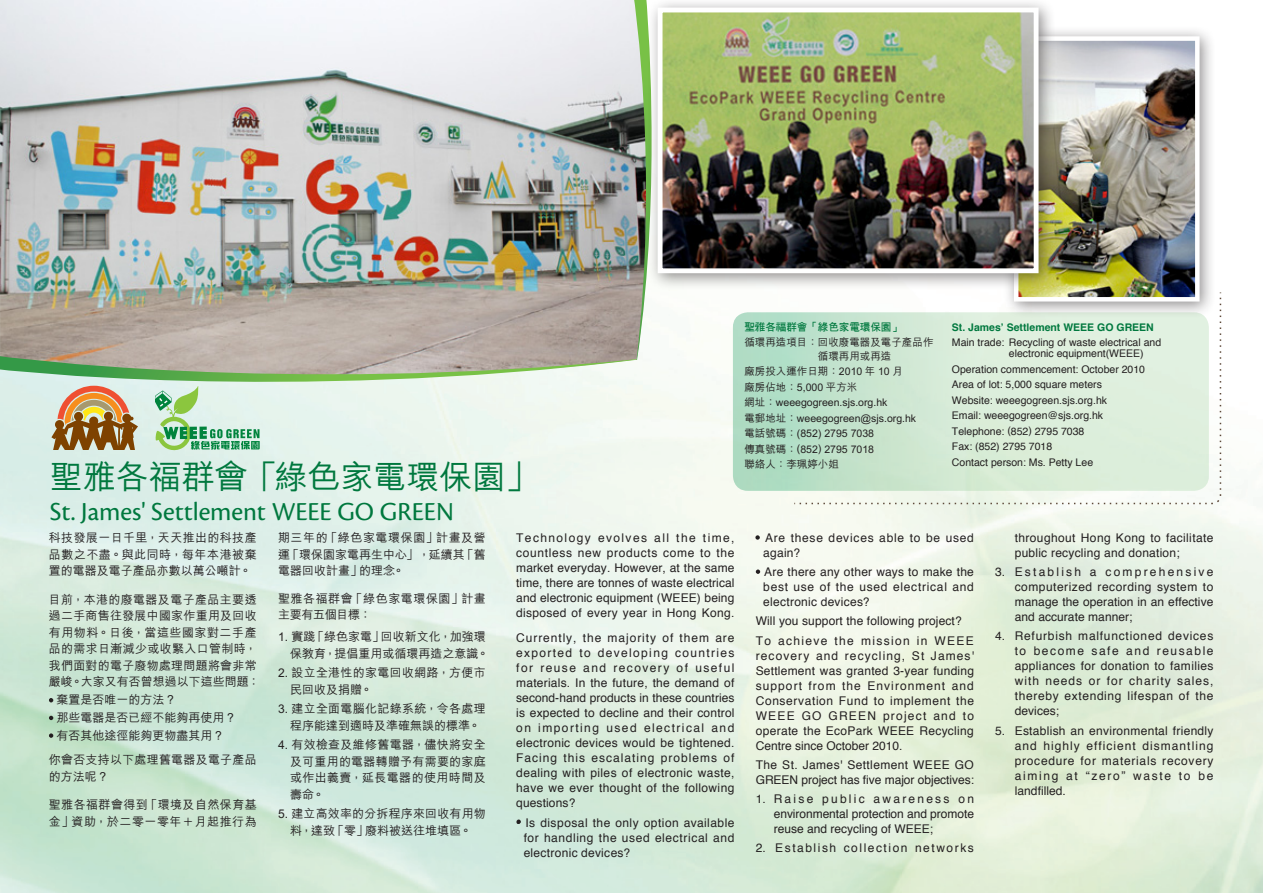
<style>
.page{position:relative;width:1263px;height:893px;background:#fff}
.page>*{position:absolute;margin:0;border:0;box-sizing:border-box;transform-origin:0 0}
.Chinese_Body_Text{font:500 33px "M Hei";color:#00783e}
.Chinese_Body_Text-2{font:27px "Cronos Pro";color:#00783e}
.Chinese_Body_Text-3{font:12px/15px "Helvetica";letter-spacing:.025em;color:#231f20;text-align:justify}
.Chinese_Body_Text-4{font:500 12px/16.5px "M Hei";letter-spacing:.02em;color:#231f20}
.Chinese_Body_Text-5{font:500 12px/16.5px "M Hei";color:#231f20;text-align:right}
.Chinese_Body_Text-6{font:12px/15px "Helvetica";letter-spacing:-.005em;color:#231f20}
.Chinese_Body_Text-7{font:12px/15px "Helvetica";letter-spacing:.06em;color:#231f20}
.Chinese_Body_Text-8{font:12px "Helvetica";letter-spacing:.13em;color:#231f20}
.Chinese_Body_Text-9{font:500 12px/16.5px "M Hei";letter-spacing:.05em;color:#231f20}
.Chinese_Body_Text-10{font:10.5px/11.2px "Helvetica";color:#231f20}
.Chinese_Body_Text-11{font:500 10.5px/13.5px "M Hei";color:#231f20}
.Chinese_Body_Text-12{font:700 10.5px "Helvetica";color:#00783e}
.Chinese_Body_Text-13{font:10.5px "DF Hei Bd HK BF";color:#00783e}
.s1{font-family:"Helvetica";font-weight:400}
</style>
<div class="page">
<div style="left:733px;top:312px;width:476px;height:179px;background:#b0dcc5;border-radius:15px"></div>
<div style="left:1003px;top:25px;width:213px;height:294px;background:#231f20;opacity:.5"></div>
<img style="left:1056px;top:41px;width:138px;height:250px">
<div style="left:1014px;top:36px;width:185px;height:266px;border:4px solid #fff"></div>
<div style="left:646px;top:0;width:410px;height:291px;background:#231f20;opacity:.5"></div>
<img style="left:664px;top:14px;width:368px;height:253px">
<div style="left:658px;top:8px;width:380px;height:265px;border:5px solid #fff"></div>
<svg style="left:793px;top:291px;width:429px;height:214px"></svg>
<svg style="left:49px;top:733px;width:4px;height:5px"></svg>
<svg style="left:49px;top:698px;width:4px;height:4px"></svg>
<svg style="left:49px;top:716px;width:4px;height:4px"></svg>
<svg style="left:516px;top:819px;width:5px;height:5px"></svg>
<svg style="left:755px;top:535px;width:5px;height:5px"></svg>
<svg style="left:756px;top:569px;width:4px;height:5px"></svg>
<img style="left:0;top:0;width:663px;height:450px">
<p class="Chinese_Body_Text" style="left:50px;top:460px;width:490px">聖雅各福群會「綠色家電環保園」</p>
<p class="Chinese_Body_Text-2" style="left:50px;top:496px;width:405px">St. James' Settlement WEEE GO GREEN</p>
<p class="Chinese_Body_Text-3" style="left:516px;top:530px;width:220px">Technology evolves all the time, countless new products come to the market everyday. However, at the same time, there are tonnes of waste electrical and electronic equipment (WEEE) being disposed of every year in Hong Kong.</p>
<p class="Chinese_Body_Text-3" style="left:516px;top:631px;width:220px">Currently, the majority of them are exported to developing countries for reuse and recovery of useful materials. In the future, the demand of second-hand products in these countries is expected to decline and their control on importing used electrical and electronic devices would be tightened.<br>Facing this escalating problems of dealing with piles of electronic waste, have we ever thought of the following questions?</p>
<p class="Chinese_Body_Text-3" style="left:524px;top:815px;width:212px;text-indent:-8px">• Is disposal the only option available for handling the used electrical and electronic devices?</p>
<p class="Chinese_Body_Text-4" style="left:278px;top:530px;width:209px;text-align:justify">期三年的「綠色家電環保園」計畫及營運「環保園家電再生中心」，延續其「舊電器回收計畫」的理念。</p>
<p class="Chinese_Body_Text-9" style="left:278px;top:591px;width:209px">聖雅各福群會「綠色家電環保園」計畫主要有五個目標：</p>
<p class="Chinese_Body_Text-5" style="left:278px;top:629px;width:212px">1. 實踐「綠色家電」回收新文化，加強環保教育，提倡重用或循環再造之意識。</p>
<p class="Chinese_Body_Text-4" style="left:290px;top:665px;width:197px;text-indent:-12px">2. 設立全港性的家電回收網路，方便市民回收及捐贈。</p>
<p class="Chinese_Body_Text-5" style="left:278px;top:701px;width:209px;text-align:center">3. 建立全面電腦化記錄系統，令各處理程序能達到適時及準確無誤的標準。</p>
<p class="Chinese_Body_Text-4" style="left:290px;top:737px;width:197px;text-align:justify;text-indent:-12px">4. 有效檢查及維修舊電器，儘快將安全及可重用的電器轉贈予有需要的家庭或作出義賣，延長電器的使用時間及壽命。</p>
<p class="Chinese_Body_Text-4" style="left:278px;top:806px;width:209px;text-align:center">5. 建立高效率的分拆程序來回收有用物料，達致「零」廢料被送往堆填區。</p>
<p class="Chinese_Body_Text-4" style="left:49px;top:530px;width:209px;text-align:justify">科技發展一日千里，天天推出的科技產品數之不盡。與此同時，每年本港被棄置的電器及電子產品亦數以萬公噸計。</p>
<p class="Chinese_Body_Text-4" style="left:49px;top:591px;width:212px">目前，本港的廢電器及電子產品主要透過二手商售往發展中國家作重用及回收有用物料。日後，當這些國家對二手產品的需求日漸減少或收緊入口管制時，我們面對的電子廢物處理問題將會非常嚴峻。大家又有否曾想過以下這些問題：</p>
<p class="Chinese_Body_Text-5" style="left:49px;top:692px;width:129px"><span class="s1">•</span> 棄置是否唯一的方法？</p>
<p class="Chinese_Body_Text-5" style="left:49px;top:710px;width:189px"><span class="s1">•</span> 那些電器是否已經不能夠再使用？</p>
<p class="Chinese_Body_Text-5" style="left:49px;top:728px;width:177px"><span class="s1">•</span> 有否其他途徑能夠更物盡其用？</p>
<p class="Chinese_Body_Text-4" style="left:49px;top:752px;width:209px">你會否支持以下處理舊電器及電子產品的方法呢？</p>
<p class="Chinese_Body_Text-4" style="left:49px;top:797px;width:209px">聖雅各福群會得到「環境及自然保育基金」資助，於二零一零年十月起推行為</p>
<p class="Chinese_Body_Text-13" style="left:744px;top:322px;width:159px">聖雅各福群會「綠色家電環保園」</p>
<p class="Chinese_Body_Text-11" style="left:818px;top:336px;width:117px;text-indent:-74px">循環再造項目：回收廢電器及電子產品作循環再用或再造</p>
<p class="Chinese_Body_Text-11" style="left:744px;top:365px;width:160px">廠房投入運作日期：2010 年 10 月</p>
<p class="Chinese_Body_Text-11" style="left:744px;top:381px;width:114px">廠房佔地：5,000 平方米</p>
<p class="Chinese_Body_Text-11" style="left:744px;top:396px;width:144px">網址：weeegogreen.sjs.org.hk</p>
<p class="Chinese_Body_Text-11" style="left:744px;top:412px;width:173px">電郵地址：weeegogreen@sjs.org.hk</p>
<p class="Chinese_Body_Text-11" style="left:744px;top:427px;width:131px">電話號碼：(852) 2795 7038</p>
<p class="Chinese_Body_Text-11" style="left:744px;top:443px;width:131px">傳真號碼：(852) 2795 7018</p>
<p class="Chinese_Body_Text-11" style="left:744px;top:458px;width:96px">聯絡人：李珮婷小姐</p>
<p class="Chinese_Body_Text-12" style="left:952px;top:318px;width:203px">St. James’ Settlement WEEE GO GREEN</p>
<p class="Chinese_Body_Text-10" style="left:1009px;top:337px;width:154px;text-indent:-57px">Main trade: Recycling of waste electrical and electronic equipment(WEEE)</p>
<p class="Chinese_Body_Text-10" style="left:952px;top:364px;width:195px">Operation commencement: October 2010</p>
<p class="Chinese_Body_Text-10" style="left:952px;top:379px;width:151px">Area of lot: 5,000 square meters</p>
<p class="Chinese_Body_Text-10" style="left:952px;top:395px;width:157px">Website: weeegogreen.sjs.org.hk</p>
<p class="Chinese_Body_Text-10" style="left:952px;top:410px;width:153px">Email: weeegogreen@sjs.org.hk</p>
<p class="Chinese_Body_Text-10" style="left:952px;top:426px;width:134px">Telephone: (852) 2795 7038</p>
<p class="Chinese_Body_Text-10" style="left:952px;top:441px;width:102px">Fax: (852) 2795 7018</p>
<p class="Chinese_Body_Text-10" style="left:952px;top:457px;width:143px">Contact person: Ms. Petty Lee</p>
<p class="Chinese_Body_Text-7" style="left:763px;top:530px;width:212px;text-indent:-8px">• Are these devices able to be used again?</p>
<p class="Chinese_Body_Text-3" style="left:763px;top:565px;width:212px;text-indent:-8px">• Are there any other ways to make the best use of the used electrical and electronic devices?</p>
<p class="Chinese_Body_Text-3" style="left:756px;top:614px;width:207px">Will you support the following project?</p>
<p class="Chinese_Body_Text-3" style="left:756px;top:633px;width:220px">To achieve the mission in WEEE recovery and recycling, St James' Settlement was granted 3-year funding support from the Environment and Conservation Fund to implement the WEEE GO GREEN project and to operate the EcoPark WEEE Recycling Centre since October 2010.</p>
<p class="Chinese_Body_Text-6" style="left:756px;top:757px;width:220px">The St. James' Settlement WEEE GO<br>GREEN project has five major objectives:</p>
<p class="Chinese_Body_Text-3" style="left:774px;top:792px;width:202px;text-indent:-18px">1. Raise public awareness on environmental protection and promote reuse and recycling of WEEE;</p>
<p class="Chinese_Body_Text-8" style="left:756px;top:839px;width:220px">2. Establish collection networks</p>
<p class="Chinese_Body_Text-3" style="left:1015px;top:530px;width:200px">throughout Hong Kong to facilitate public recycling and donation;</p>
<p class="Chinese_Body_Text-3" style="left:1015px;top:565px;width:200px;text-indent:-20px">3. Establish a comprehensive computerized recording system to manage the operation in an effective and accurate manner;</p>
<p class="Chinese_Body_Text-3" style="left:1015px;top:629px;width:200px;text-indent:-20px">4. Refurbish malfunctioned devices to become safe and reusable appliances for donation to families with needs or for charity sales, thereby extending lifespan of the devices;</p>
<p class="Chinese_Body_Text-3" style="left:1015px;top:723px;width:200px;text-indent:-20px">5. Establish an environmental friendly and highly efficient dismantling procedure for materials recovery aiming at “zero” waste to be landfilled.</p>
</div>
